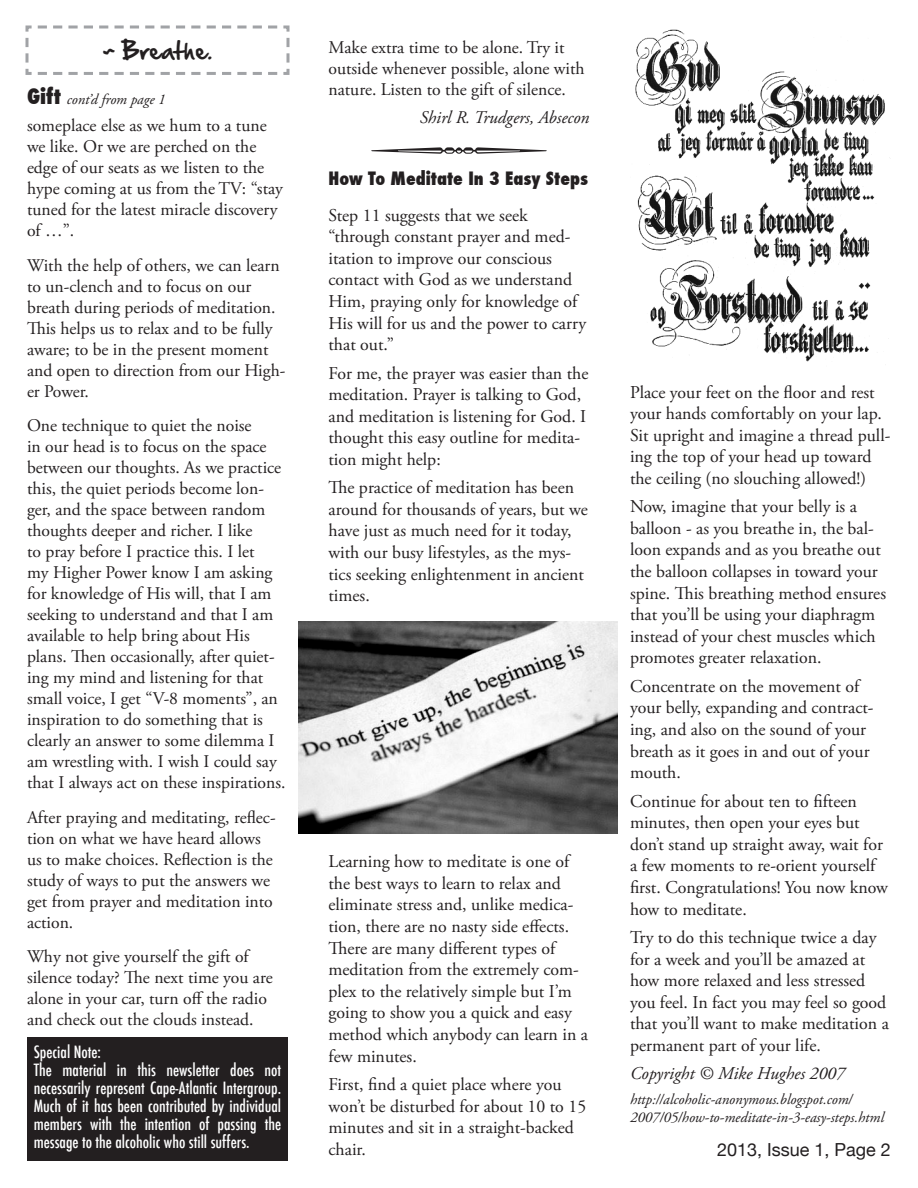
<style>
.page{position:relative;width:918px;height:1188px;background:#fff}
.page>*{position:absolute;margin:0;border:0;box-sizing:border-box;transform-origin:0 0}
.t1{font:21px "Hand Of Sean";color:#231f20}
.t2{font:18px/21.6px "Adobe Garamond Pro";color:#231f20}
.t3{font:800 condensed 18px "Futura";color:#231f20}
.t4{font:italic 18px "Adobe Garamond Pro";color:#231f20}
.t5{font:18px "Helvetica Neue";color:#231f20}
.t6{font:17.85px/21px "Adobe Garamond Pro";color:#231f20}
.t7{font:italic 17.85px "Adobe Garamond Pro";color:#231f20}
.t8{font:500 condensed 16.5px/18px "Futura";color:#fff;text-align:justify}
.t9{font:italic 15px/18px "Adobe Garamond Pro";color:#231f20}
.t10{font:italic 14.85px "Adobe Garamond Pro";color:#231f20}
.s1{font-family:"Futura";font-weight:800;font-style:normal;font-stretch:condensed;font-size:21px}
</style>
<div class="page">
<div style="left:27px;top:1038px;width:261px;height:123px;background:#231f20"></div>
<img style="left:298px;top:621px;width:319px;height:213px">
<svg style="left:371px;top:147px;width:176px;height:7px"></svg>
<img style="left:635px;top:29px;width:255px;height:333px">
<svg style="left:25px;top:25px;width:265px;height:50px"></svg>
<p class="t1" style="left:103px;top:32px;width:111px">~ Breathe.</p>
<p class="t10" style="left:27px;top:90px;width:140px"><span class="s1">Gift</span> cont’d from page 1</p>
<p class="t6" style="left:27px;top:116px;width:257px">someplace else as we hum to a tune we like. Or we are perched on the edge of our seats as we listen to the hype coming at us from the TV: “stay tuned for the latest miracle discovery of …”.</p>
<p class="t6" style="left:27px;top:255px;width:260px">With the help of others, we can learn to un-clench and to focus on our breath during periods of meditation.<br>This helps us to relax and to be fully aware; to be in the present moment and open to direction from our High&shy;er Power.</p>
<p class="t6" style="left:27px;top:416px;width:260px">One technique to quiet the noise<br>in our head is to focus on the space between our thoughts. As we practice this, the quiet periods become lon&shy;ger, and the space between random thoughts deeper and richer. I like<br>to pray before I practice this. I let<br>my Higher Power know I am asking for knowledge of His will, that I am seeking to understand and that I am available to help bring about His plans. Then occasionally, after quiet&shy;ing my mind and listening for that small voice, I get “V-8 moments”, an inspiration to do something that is clearly an answer to some dilemma I am wrestling with. I wish I could say that I always act on these inspirations.</p>
<p class="t6" style="left:27px;top:807px;width:250px">After praying and meditating, reflec&shy;tion on what we have heard allows us to make choices. Reflection is the study of ways to put the answers we get from prayer and meditation into action.</p>
<p class="t6" style="left:27px;top:947px;width:247px">Why not give yourself the gift of silence today? The next time you are alone in your car, turn off the radio and check out the clouds instead.</p>
<p class="t8" style="left:34px;top:1043px;width:69px">Special Note:</p>
<p class="t8" style="left:34px;top:1061px;width:249px">The material in this newsletter does not necessarily represent Cape-Atlantic Intergroup.<br>Much of it has been contributed by individual members with the intention of passing the message to the alcoholic who still suffers.</p>
<p class="t6" style="left:328px;top:37px;width:258px">Make extra time to be alone. Try it outside whenever possible, alone with nature. Listen to the gift of silence.</p>
<p class="t7" style="left:420px;top:106px;width:171px">Shirl R. Trudgers, Absecon</p>
<p class="t3" style="left:328px;top:167px;width:261px">How To Meditate In 3 Easy Steps</p>
<p class="t2" style="left:328px;top:205px;width:259px">Step 11 suggests that we seek “through constant prayer and med&shy;itation to improve our conscious contact with God as we understand<br>Him, praying only for knowledge of<br>His will for us and the power to carry that out.”</p>
<p class="t2" style="left:328px;top:363px;width:261px">For me, the prayer was easier than the meditation. Prayer is talking to God, and meditation is listening for God. I thought this easy outline for medita&shy;tion might help:</p>
<p class="t2" style="left:328px;top:477px;width:261px">The practice of meditation has been around for thousands of years, but we have just as much need for it today, with our busy lifestyles, as the mys&shy;tics seeking enlightenment in ancient times.</p>
<p class="t2" style="left:328px;top:851px;width:261px">Learning how to meditate is one of the best ways to learn to relax and eliminate stress and, unlike medica&shy;tion, there are no nasty side effects.<br>There are many different types of meditation from the extremely com&shy;plex to the relatively simple but I’m going to show you a quick and easy method which anybody can learn in a few minutes.</p>
<p class="t2" style="left:328px;top:1074px;width:259px">First, find a quiet place where you won’t be disturbed for about 10 to 15 minutes and sit in a straight-backed chair.</p>
<p class="t2" style="left:630px;top:382px;width:262px">Place your feet on the floor and rest your hands comfortably on your lap.<br>Sit upright and imagine a thread pull&shy;ing the top of your head up toward the ceiling (no slouching allowed!)</p>
<p class="t2" style="left:630px;top:496px;width:258px">Now, imagine that your belly is a balloon - as you breathe in, the bal&shy;loon expands and as you breathe out the balloon collapses in toward your spine. This breathing method ensures that you’ll be using your diaphragm instead of your chest muscles which promotes greater relaxation.</p>
<p class="t2" style="left:630px;top:676px;width:245px">Concentrate on the movement of your belly, expanding and contract&shy;ing, and also on the sound of your breath as it goes in and out of your mouth.</p>
<p class="t2" style="left:630px;top:791px;width:259px">Continue for about ten to fifteen minutes, then open your eyes but don’t stand up straight away, wait for a few moments to re-orient yourself first. Congratulations! You now know how to meditate.</p>
<p class="t2" style="left:630px;top:927px;width:260px">Try to do this technique twice a day for a week and you’ll be amazed at how more relaxed and less stressed you feel. In fact you may feel so good that you’ll want to make meditation a permanent part of your life.</p>
<p class="t4" style="left:630px;top:1063px;width:217px">Copyright © Mike Hughes 2007</p>
<p class="t9" style="left:630px;top:1091px;width:255px">http://alcoholic-anonymous.blogspot.com/<br>2007/05/how-to-meditate-in-3-easy-steps.html</p>
<p class="t5" style="left:717px;top:1137px;width:175px">2013, Issue 1, Page 2</p>
</div>
